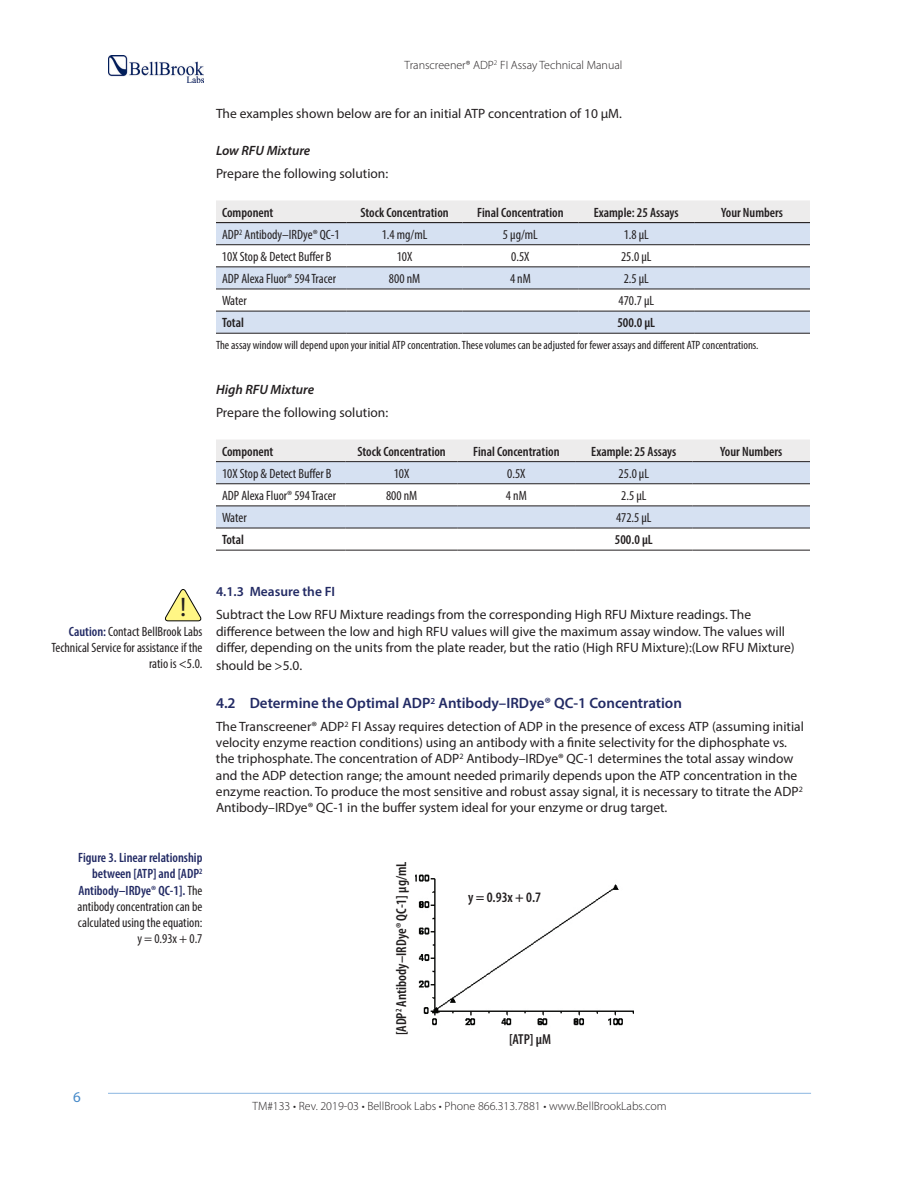
<style>
.page{position:relative;width:918px;height:1188px;background:#fff}
.page>*{position:absolute;margin:0;border:0;box-sizing:border-box;transform-origin:0 0}
.t1{font:27px "Myriad Pro";color:#231f20}
.t2{font:600 15px "Myriad Pro";color:#222a64}
.t3{font:15px "Myriad Pro";color:#468ac9}
.t4{font:600 condensed 14.55px "Myriad Pro";color:#211e1e}
.t5{font:600 condensed 14.55px "Myriad Pro";color:#231f20}
.t6{font:13.5px/16.2px "Myriad Pro";color:#231f20}
.t7{font:condensed 13.5px/16.2px "Myriad Pro";color:#231f20;text-align:right}
.t8{font:600 condensed 13.5px "Myriad Pro";color:#231f20}
.t9{font:italic 600 13.5px "Myriad Pro";color:#231f20}
.t10{font:600 13.5px "Myriad Pro";color:#222a64}
.t11{font:condensed 12px "Myriad Pro";color:#231f20}
.t12{font:300 12px "Myriad Pro";color:#231f20}
.s1{font-weight:600;color:#222a64}
</style>
<div class="page">
<hr style="left:108px;top:1093px;width:703px;height:1px;background:#8bb6e1">
<img style="left:109px;top:56px;width:95px;height:26px">
<div style="left:216px;top:200px;width:594px;height:22px;background:#edecec"></div>
<svg style="left:216px;top:223px;width:594px;height:110px;fill:#d6e1f2"></svg>
<hr style="left:216px;top:244px;width:131px;height:1px;background:#231f20">
<hr style="left:347px;top:244px;width:116px;height:1px;background:#231f20">
<hr style="left:463px;top:244px;width:115px;height:1px;background:#231f20">
<hr style="left:578px;top:244px;width:116px;height:1px;background:#231f20">
<hr style="left:694px;top:244px;width:116px;height:1px;background:#231f20">
<hr style="left:216px;top:266px;width:131px;height:1px;background:#231f20">
<hr style="left:347px;top:266px;width:116px;height:1px;background:#231f20">
<hr style="left:463px;top:266px;width:115px;height:1px;background:#231f20">
<hr style="left:578px;top:266px;width:116px;height:1px;background:#231f20">
<hr style="left:694px;top:266px;width:116px;height:1px;background:#231f20">
<hr style="left:216px;top:289px;width:131px;height:1px;background:#231f20">
<hr style="left:347px;top:289px;width:116px;height:1px;background:#231f20">
<hr style="left:463px;top:289px;width:115px;height:1px;background:#231f20">
<hr style="left:578px;top:289px;width:116px;height:1px;background:#231f20">
<hr style="left:694px;top:289px;width:116px;height:1px;background:#231f20">
<hr style="left:216px;top:311px;width:131px;height:1px;background:#231f20">
<hr style="left:347px;top:311px;width:116px;height:1px;background:#231f20">
<hr style="left:463px;top:311px;width:115px;height:1px;background:#231f20">
<hr style="left:578px;top:311px;width:116px;height:1px;background:#231f20">
<hr style="left:694px;top:311px;width:116px;height:1px;background:#231f20">
<hr style="left:216px;top:333px;width:131px;height:1px;background:#231f20">
<hr style="left:347px;top:333px;width:116px;height:1px;background:#231f20">
<hr style="left:463px;top:333px;width:115px;height:1px;background:#231f20">
<hr style="left:578px;top:333px;width:116px;height:1px;background:#231f20">
<hr style="left:694px;top:333px;width:116px;height:1px;background:#231f20">
<hr style="left:216px;top:222px;width:131px;height:1px;background:#231f20">
<hr style="left:347px;top:222px;width:116px;height:1px;background:#231f20">
<hr style="left:463px;top:222px;width:115px;height:1px;background:#231f20">
<hr style="left:578px;top:222px;width:116px;height:1px;background:#231f20">
<hr style="left:694px;top:222px;width:116px;height:1px;background:#231f20">
<svg style="left:216px;top:440px;width:594px;height:88px"></svg>
<hr style="left:216px;top:461px;width:130px;height:1px;background:#231f20">
<hr style="left:346px;top:461px;width:112px;height:1px;background:#231f20">
<hr style="left:458px;top:461px;width:117px;height:1px;background:#231f20">
<hr style="left:575px;top:461px;width:118px;height:1px;background:#231f20">
<hr style="left:693px;top:461px;width:117px;height:1px;background:#231f20">
<hr style="left:216px;top:483px;width:130px;height:1px;background:#231f20">
<hr style="left:346px;top:483px;width:112px;height:1px;background:#231f20">
<hr style="left:458px;top:483px;width:117px;height:1px;background:#231f20">
<hr style="left:575px;top:483px;width:118px;height:1px;background:#231f20">
<hr style="left:693px;top:483px;width:117px;height:1px;background:#231f20">
<hr style="left:216px;top:506px;width:130px;height:1px;background:#231f20">
<hr style="left:346px;top:506px;width:112px;height:1px;background:#231f20">
<hr style="left:458px;top:506px;width:117px;height:1px;background:#231f20">
<hr style="left:575px;top:506px;width:118px;height:1px;background:#231f20">
<hr style="left:693px;top:506px;width:117px;height:1px;background:#231f20">
<hr style="left:216px;top:528px;width:130px;height:1px;background:#231f20">
<hr style="left:346px;top:528px;width:112px;height:1px;background:#231f20">
<hr style="left:458px;top:528px;width:117px;height:1px;background:#231f20">
<hr style="left:575px;top:528px;width:118px;height:1px;background:#231f20">
<hr style="left:693px;top:528px;width:117px;height:1px;background:#231f20">
<hr style="left:216px;top:550px;width:130px;height:1px;background:#231f20">
<hr style="left:346px;top:550px;width:112px;height:1px;background:#231f20">
<hr style="left:458px;top:550px;width:117px;height:1px;background:#231f20">
<hr style="left:575px;top:550px;width:118px;height:1px;background:#231f20">
<hr style="left:693px;top:550px;width:117px;height:1px;background:#231f20">
<img style="left:415px;top:874px;width:219px;height:152px">
<div style="left:461px;top:882px;width:92px;height:21px;background:#fff"></div>
<svg style="left:165px;top:589px;width:36px;height:33px"></svg>
<p class="t12" style="left:405px;top:58px;width:219px">Transcreener® ADP<sup>2</sup> FI Assay Technical Manual</p>
<p class="t6" style="left:216px;top:105px;width:407px">The examples shown below are for an initial ATP concentration of 10 µM.</p>
<p class="t9" style="left:216px;top:141px;width:96px">Low RFU Mixture</p>
<p class="t6" style="left:216px;top:165px;width:174px">Prepare the following solution:</p>
<p class="t8" style="left:222px;top:204px;width:53px">Component</p>
<p class="t8" style="left:360px;top:204px;width:90px">Stock Concentration</p>
<p class="t8" style="left:477px;top:204px;width:88px">Final Concentration</p>
<p class="t8" style="left:594px;top:204px;width:87px">Example: 25 Assays</p>
<p class="t8" style="left:721px;top:204px;width:64px">Your Numbers</p>
<p class="t7" style="left:222px;top:226px;width:119px">ADP<sup>2</sup> Antibody–IRDye® QC-1</p>
<p class="t7" style="left:382px;top:226px;width:47px">1.4 mg/mL</p>
<p class="t7" style="left:503px;top:226px;width:36px">5 µg/mL</p>
<p class="t7" style="left:624px;top:226px;width:27px">1.8 µL</p>
<p class="t7" style="left:222px;top:248px;width:111px">10X Stop &amp; Detect Buffer B</p>
<p class="t7" style="left:397px;top:248px;width:17px">10X</p>
<p class="t7" style="left:511px;top:248px;width:20px">0.5X</p>
<p class="t7" style="left:621px;top:248px;width:32px">25.0 µL</p>
<p class="t7" style="left:222px;top:270px;width:116px">ADP Alexa Fluor® 594 Tracer</p>
<p class="t7" style="left:389px;top:270px;width:33px">800 nM</p>
<p class="t7" style="left:510px;top:270px;width:22px">4 nM</p>
<p class="t7" style="left:624px;top:270px;width:27px">2.5 µL</p>
<p class="t7" style="left:222px;top:292px;width:26px">Water</p>
<p class="t7" style="left:618px;top:292px;width:37px">470.7 µL</p>
<p class="t8" style="left:222px;top:314px;width:23px">Total</p>
<p class="t8" style="left:617px;top:314px;width:39px">500.0 µL</p>
<p class="t11" style="left:216px;top:338px;width:544px">The assay window will depend upon your initial ATP concentration. These volumes can be adjusted for fewer assays and different ATP concentrations.</p>
<p class="t9" style="left:216px;top:380px;width:100px">High RFU Mixture</p>
<p class="t6" style="left:216px;top:404px;width:174px">Prepare the following solution:</p>
<p class="t8" style="left:222px;top:443px;width:53px">Component</p>
<p class="t8" style="left:357px;top:443px;width:90px">Stock Concentration</p>
<p class="t8" style="left:473px;top:443px;width:88px">Final Concentration</p>
<p class="t8" style="left:591px;top:443px;width:87px">Example: 25 Assays</p>
<p class="t8" style="left:720px;top:443px;width:64px">Your Numbers</p>
<p class="t7" style="left:222px;top:465px;width:111px">10X Stop &amp; Detect Buffer B</p>
<p class="t7" style="left:394px;top:465px;width:17px">10X</p>
<p class="t7" style="left:507px;top:465px;width:20px">0.5X</p>
<p class="t7" style="left:619px;top:465px;width:32px">25.0 µL</p>
<p class="t7" style="left:222px;top:487px;width:116px">ADP Alexa Fluor® 594 Tracer</p>
<p class="t7" style="left:386px;top:487px;width:33px">800 nM</p>
<p class="t7" style="left:506px;top:487px;width:22px">4 nM</p>
<p class="t7" style="left:621px;top:487px;width:27px">2.5 µL</p>
<p class="t7" style="left:222px;top:509px;width:26px">Water</p>
<p class="t7" style="left:616px;top:509px;width:37px">472.5 µL</p>
<p class="t8" style="left:222px;top:531px;width:23px">Total</p>
<p class="t8" style="left:615px;top:531px;width:39px">500.0 µL</p>
<h1 class="t1" style="left:180px;top:590px;width:8px">!</h1>
<p class="t7" style="left:52px;top:623px;width:152px"><span class="s1">Caution:</span> Contact BellBrook Labs<br>Technical Service for assistance if the ratio is &lt;5.0.</p>
<p class="t10" style="left:216px;top:583px;width:121px">4.1.3 Measure the FI</p>
<p class="t6" style="left:216px;top:607px;width:580px">Subtract the Low RFU Mixture readings from the corresponding High RFU Mixture readings. The difference between the low and high RFU values will give the maximum assay window. The values will differ, depending on the units from the plate reader, but the ratio (High RFU Mixture):(Low RFU Mixture)</p>
<p class="t6" style="left:216px;top:657px;width:88px">should be &gt;5.0.</p>
<p class="t2" style="left:216px;top:693px;width:468px">4.2 Determine the Optimal ADP<sup>2</sup> Antibody–IRDye® QC-1 Concentration</p>
<p class="t6" style="left:216px;top:718px;width:589px">The Transcreener® ADP<sup>2</sup> FI Assay requires detection of ADP in the presence of excess ATP (assuming initial velocity enzyme reaction conditions) using an antibody with a finite selectivity for the diphosphate vs. the triphosphate. The concentration of ADP<sup>2</sup> Antibody–IRDye® QC-1 determines the total assay window and the ADP detection range; the amount needed primarily depends upon the ATP concentration in the enzyme reaction. To produce the most sensitive and robust assay signal, it is necessary to titrate the ADP<sup>2<br></sup>Antibody–IRDye® QC-1 in the buffer system ideal for your enzyme or drug target.</p>
<p class="t7" style="left:78px;top:850px;width:126px"><span class="s1">Figure 3. Linear relationship between [ATP] and [ADP</span><sup>2<br></sup><span class="s1">Antibody–IRDye® QC-1].</span> The antibody concentration can be calculated using the equation: y = 0.93x + 0.7</p>
<p class="t4" style="left:393px;top:1035px;width:175px;rotate:-90deg">[ADP<sup>2</sup> Antibody–IRDye® QC-1] µg/mL</p>
<p class="t5" style="left:468px;top:890px;width:74px">y = 0.93x + 0.7</p>
<p class="t5" style="left:509px;top:1031px;width:43px">[ATP] µM</p>
<p class="t3" style="left:73px;top:1088px;width:9px">6</p>
<p class="t12" style="left:252px;top:1099px;width:416px">TM#133 • Rev. 2019-03 • BellBrook Labs • Phone 866.313.7881 • www.BellBrookLabs.com</p>
</div>
